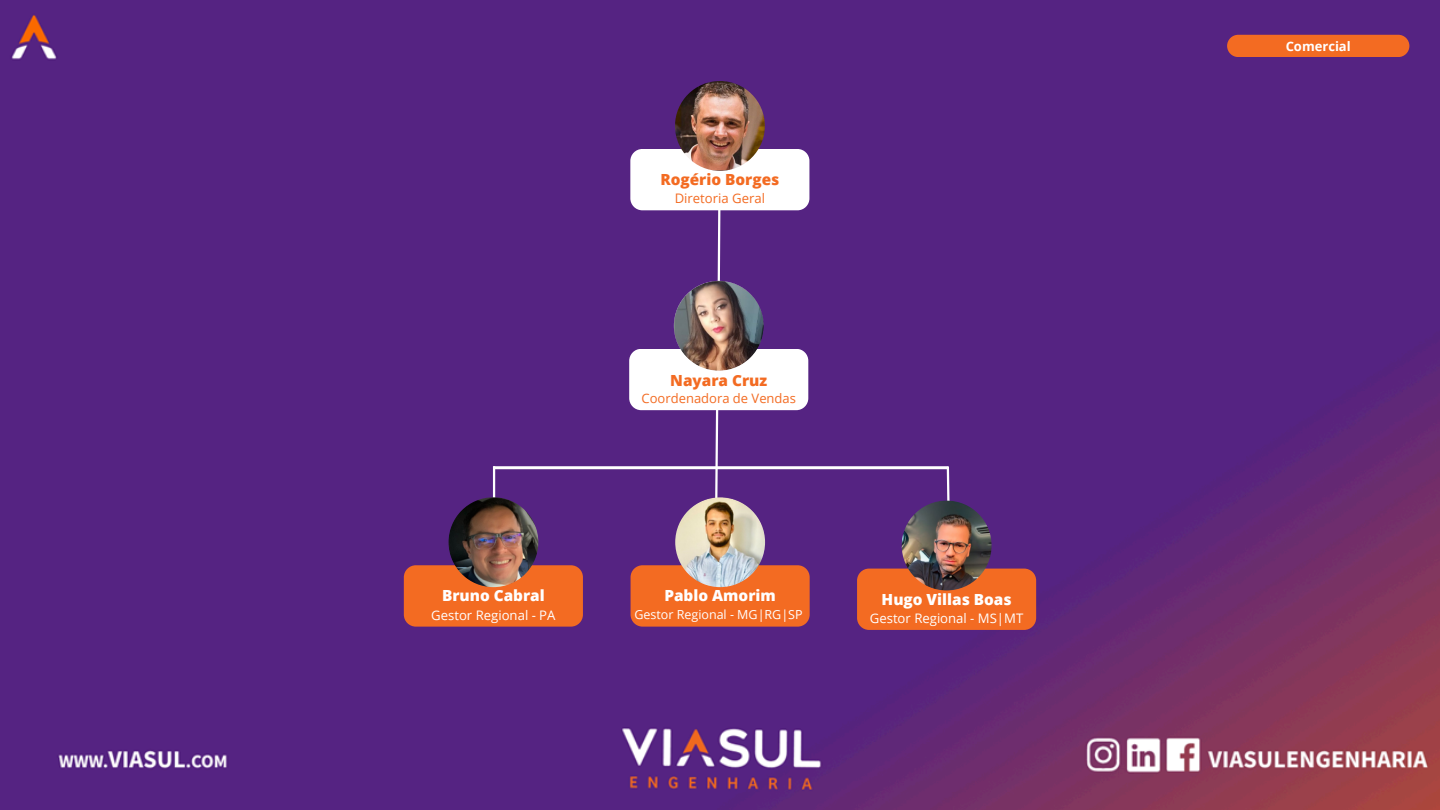
<style>
.page{position:relative;width:1440px;height:810px;background:#fff}
.page>*{position:absolute;margin:0;border:0;box-sizing:border-box;transform-origin:0 0}
.t1{font:800 15.3px "Open Sans";color:#fff}
.t2{font:800 15.3px "Open Sans";color:#f36b22}
.t3{font:13.1px "Open Sans";color:#fff}
.t4{font:13.1px "Open Sans";color:#f36b22}
.t5{font:13px "Open Sans";color:#f36b22}
.t6{font:700 13px "Open Sans";color:#fff}
.t7{font:12.5px "Open Sans";color:#fff}
</style>
<div class="page">
<img style="left:0;top:0;width:1440px;height:810px">
<svg style="left:717px;top:210px;width:5px;height:71px"></svg>
<div style="left:630px;top:149px;width:179px;height:61px;background:#fff;border-radius:12px"></div>
<img style="left:675px;top:81px;width:90px;height:90px;border-radius:50%">
<div style="left:629px;top:349px;width:179px;height:61px;background:#fff;border-radius:12px"></div>
<img style="left:674px;top:281px;width:90px;height:90px;border-radius:50%">
<div style="left:1227px;top:35px;width:182px;height:22px;background:#f36b22;border-radius:11px"></div>
<svg style="left:714px;top:410px;width:6px;height:87px"></svg>
<hr style="left:493px;top:466px;width:456px;height:3px;background:#fff">
<div style="left:631px;top:565px;width:179px;height:62px;background:#f36b22;border-radius:12px"></div>
<img style="left:675px;top:497px;width:90px;height:90px;border-radius:50%">
<div style="left:857px;top:569px;width:179px;height:61px;background:#f36b22;border-radius:12px"></div>
<svg style="left:946px;top:464px;width:6px;height:37px"></svg>
<img style="left:902px;top:501px;width:90px;height:89px;border-radius:50%">
<div style="left:404px;top:565px;width:179px;height:62px;background:#f36b22;border-radius:12px"></div>
<hr style="left:493px;top:466px;width:2px;height:88px;background:#fff">
<img style="left:449px;top:497px;width:89px;height:90px;border-radius:50%">
<h1 class="t1" style="left:442px;top:585px;width:104px">Bruno Cabral</h1>
<p class="t3" style="left:431px;top:606px;width:126px">Gestor Regional - PA</p>
<h1 class="t2" style="left:660px;top:169px;width:121px">Rogério Borges</h1>
<p class="t4" style="left:675px;top:189px;width:92px">Diretoria Geral</p>
<p class="t2" style="left:670px;top:369px;width:99px">Nayara Cruz</p>
<p class="t5" style="left:642px;top:389px;width:156px">Coordenadora de Vendas</p>
<h1 class="t1" style="left:664px;top:585px;width:113px">Pablo Amorim</h1>
<p class="t7" style="left:634px;top:606px;width:170px">Gestor Regional - MG|RG|SP</p>
<h1 class="t1" style="left:882px;top:588px;width:131px">Hugo Villas Boas</h1>
<p class="t3" style="left:870px;top:609px;width:155px">Gestor Regional - MS|MT</p>
<p class="t6" style="left:1286px;top:37px;width:67px">Comercial</p>
</div>
